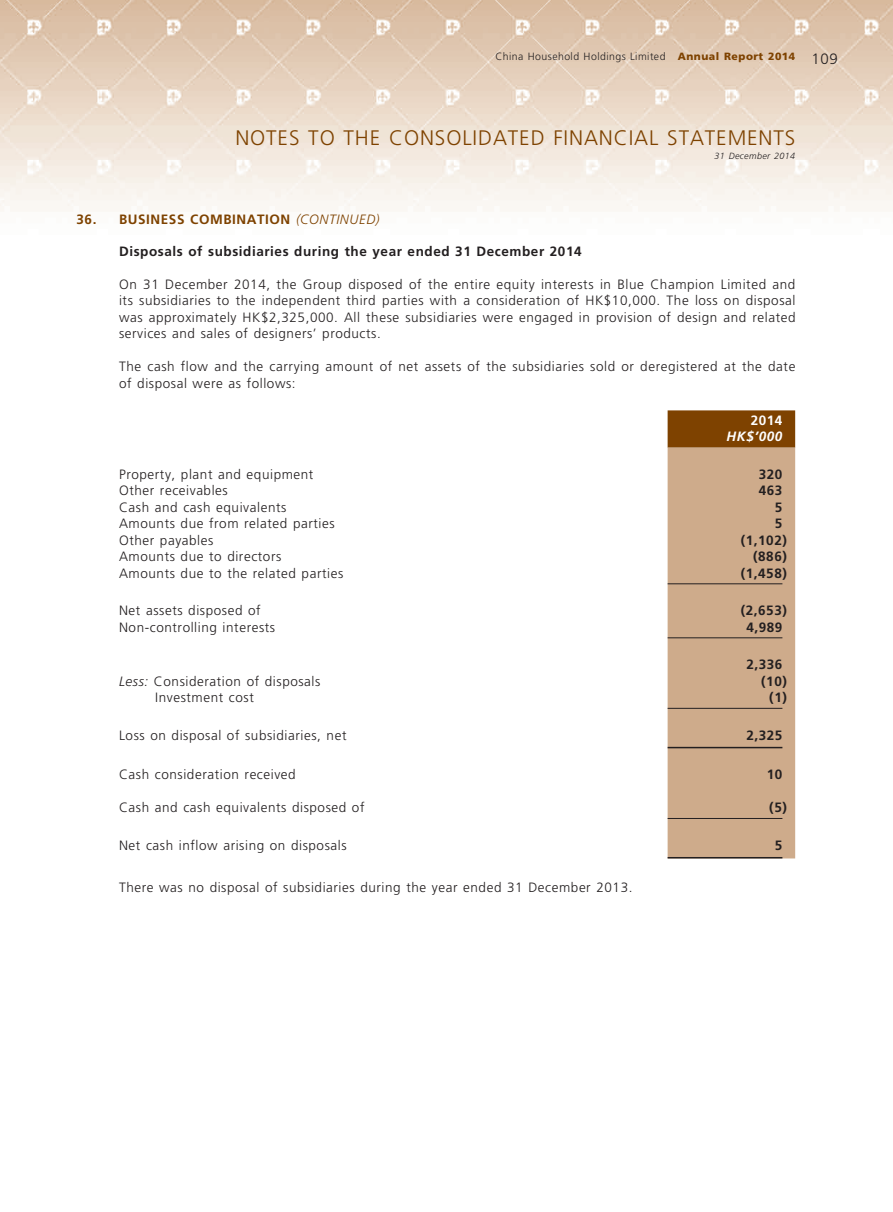
<style>
.page{position:relative;width:893px;height:1212px;background:#fff}
.page>*{position:absolute;margin:0;border:0;box-sizing:border-box;transform-origin:0 0}
.t1{font:300 21px "Frutiger";letter-spacing:.04em;color:#7e4200}
.t2{font:300 13.5px/16.5px "Frutiger";letter-spacing:.04em;color:#231f20;text-align:justify}
.t3{font:700 13.5px "Frutiger";letter-spacing:.04em;color:#231f20}
.t4{font:700 13.5px "Frutiger";letter-spacing:.04em;color:#7e4200}
.t5{font:italic 700 13.5px "Frutiger";color:#fff}
.t6{font:700 13.5px "Frutiger";color:#fff}
.t7{font:300 10.5px "Frutiger";letter-spacing:.04em;color:#231f20}
.t8{font:italic 300 9px "Frutiger";letter-spacing:.04em;color:#231f20}
.s1{font-weight:900;color:#7e4200}
.s2{font-size:15px}
.s3{font-weight:300;font-style:italic}
.s4{font-style:italic}
</style>
<div class="page">
<img style="left:0;top:0;width:893px;height:859px">
<div style="left:668px;top:410px;width:127px;height:38px;background:#7e4200"></div>
<div style="left:668px;top:448px;width:127px;height:410px;background:#ceab8b"></div>
<hr style="left:668px;top:583px;width:114px;height:1px;background:#231f20">
<hr style="left:668px;top:637px;width:114px;height:1px;background:#231f20">
<hr style="left:668px;top:708px;width:114px;height:1px;background:#231f20">
<hr style="left:668px;top:747px;width:114px;height:1px;background:#231f20">
<hr style="left:668px;top:818px;width:114px;height:1px;background:#231f20">
<hr style="left:668px;top:857px;width:114px;height:1px;background:#231f20">
<p class="t7" style="left:495px;top:50px;width:344px">China Household Holdings Limited <span class="s1">Annual Report 2014</span> <span class="s2">109</span></p>
<h1 class="t1" style="left:235px;top:126px;width:239px">Notes to th e Consolida</h1>
<h1 class="t1" style="left:508px;top:126px;width:118px">ted Financial</h1>
<h1 class="t1" style="left:667px;top:126px;width:130px">Statem ents</h1>
<p class="t8" style="left:714px;top:151px;width:82px">31 December 2014</p>
<p class="t4" style="left:77px;top:211px;width:305px">36. BUSINESS COM BINATION <span class="s3">(CONTINUED)</span></p>
<p class="t3" style="left:119px;top:243px;width:464px">Disposals of subsidiaries during the year ended 31 December 2014</p>
<p class="t2" style="left:119px;top:276px;width:678px">On 31 December 2014, the Group disposed of the entire equity interests in Blue Champion Limited and its subsidiaries to the independent third parties with a consideration of HK$10,000. The loss on disposal was approximately HK$2,325,000. All these subsidiaries were engaged in provision of design and related services and sales of designers’ products.</p>
<p class="t2" style="left:119px;top:358px;width:678px">The cash flow and the carrying amount of net assets of the subsidiaries sold or deregistered at the date of disposal were as follows:</p>
<p class="t6" style="left:751px;top:412px;width:33px">2014</p>
<p class="t5" style="left:726px;top:429px;width:57px">HK$’000</p>
<p class="t2" style="left:119px;top:466px;width:196px">Property, plant and equipment</p>
<p class="t3" style="left:759px;top:466px;width:25px">320</p>
<p class="t2" style="left:119px;top:482px;width:110px">Other receivables</p>
<p class="t3" style="left:759px;top:482px;width:25px">463</p>
<p class="t2" style="left:119px;top:499px;width:169px">Cash and cash equivalents</p>
<p class="t3" style="left:775px;top:499px;width:9px">5</p>
<p class="t2" style="left:119px;top:515px;width:217px">Amounts due from related parties</p>
<p class="t3" style="left:775px;top:515px;width:9px">5</p>
<p class="t2" style="left:119px;top:532px;width:96px">Other payables</p>
<p class="t3" style="left:741px;top:532px;width:48px">(1,102)</p>
<p class="t2" style="left:119px;top:548px;width:164px">Amounts due to directors</p>
<p class="t3" style="left:753px;top:548px;width:35px">(886)</p>
<p class="t2" style="left:119px;top:565px;width:226px">Amounts due to the related parties</p>
<p class="t3" style="left:741px;top:565px;width:48px">(1,458)</p>
<p class="t2" style="left:119px;top:602px;width:143px">Net assets disposed of</p>
<p class="t3" style="left:741px;top:602px;width:48px">(2,653)</p>
<p class="t2" style="left:119px;top:619px;width:158px">Non-controlling interests</p>
<p class="t3" style="left:746px;top:619px;width:38px">4,989</p>
<p class="t3" style="left:746px;top:656px;width:38px">2,336</p>
<p class="t2" style="left:119px;top:673px;width:203px"><span class="s4">Less:</span> Consideration of disposals</p>
<p class="t3" style="left:761px;top:673px;width:27px">(10)</p>
<p class="t2" style="left:155px;top:689px;width:100px">Investment cost</p>
<p class="t3" style="left:769px;top:689px;width:19px">(1)</p>
<p class="t2" style="left:119px;top:727px;width:229px">Loss on disposal of subsidiaries, net</p>
<p class="t3" style="left:746px;top:727px;width:38px">2,325</p>
<p class="t2" style="left:119px;top:766px;width:178px">Cash consideration received</p>
<p class="t3" style="left:767px;top:767px;width:17px">10</p>
<p class="t2" style="left:119px;top:799px;width:247px">Cash and cash equivalents disposed of</p>
<p class="t3" style="left:769px;top:800px;width:19px">(5)</p>
<p class="t2" style="left:119px;top:837px;width:229px">Net cash inflow arising on disposals</p>
<p class="t3" style="left:775px;top:837px;width:9px">5</p>
<p class="t2" style="left:119px;top:879px;width:515px">There was no disposal of subsidiaries during the year ended 31 December 2013.</p>
</div>
